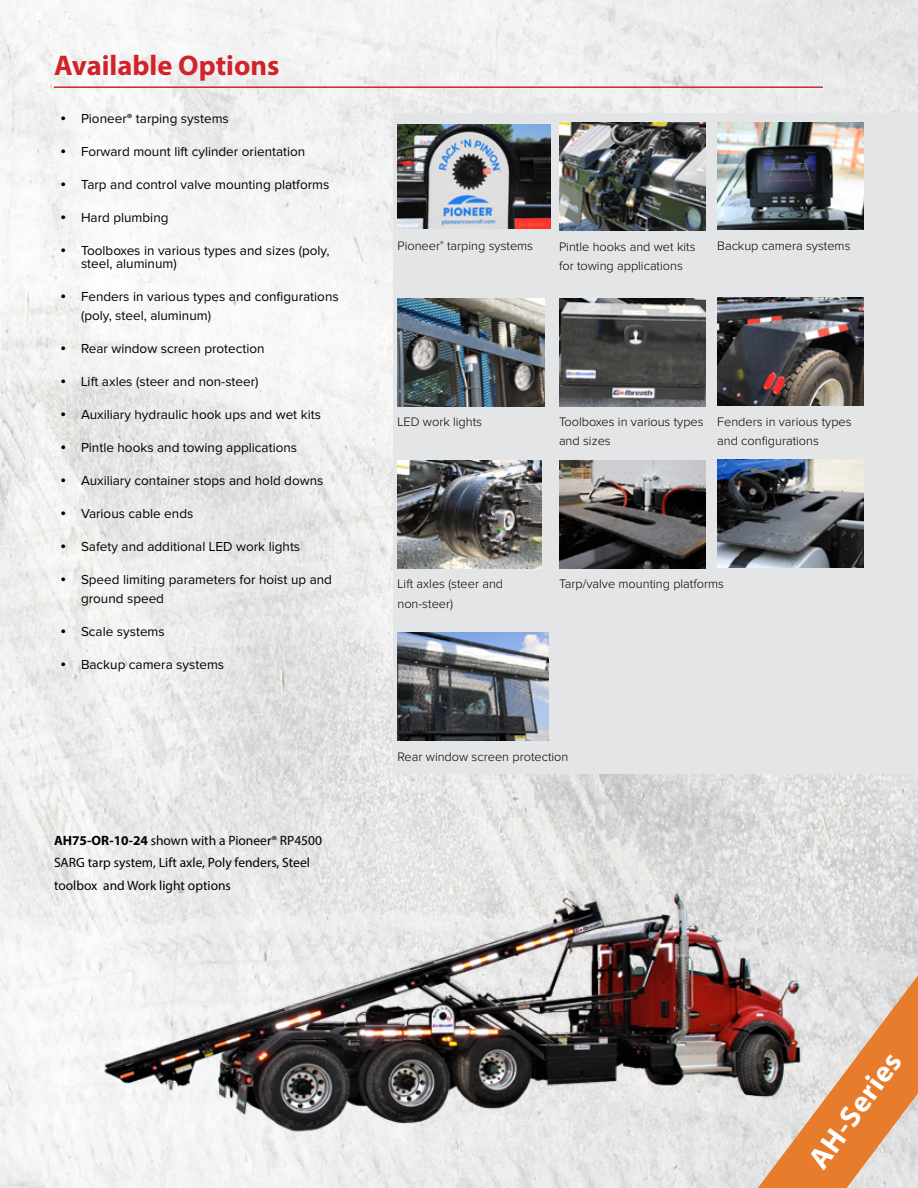
<style>
.page{position:relative;width:918px;height:1188px;background:#fff}
.page>*{position:absolute;margin:0;border:0;box-sizing:border-box;transform-origin:0 0}
.t1{font:700 30px "Myriad Pro";color:#fff}
.t2{font:700 28.5px "Myriad Pro";color:#d2232a}
.t3{font:13.5px/19.2px "Proxima Nova";color:#000}
.t4{font:13.5px/22.5px "Myriad Pro";color:#000}
.t5{font:300 12.75px/19.4px "Proxima Nova";color:#000}
.s1{font-family:"Myriad Pro";font-size:18px}
.s2{font-family:"Myriad Pro"}
.s3{font-weight:700}
</style>
<div class="page">
<img style="left:0;top:0;width:918px;height:1188px">
<hr style="left:54px;top:86px;width:769px;height:2px;background:#d2232a">
<div style="left:393px;top:113px;width:525px;height:661px;background:#e4e5e6"></div>
<img style="left:397px;top:299px;width:147px;height:108px">
<img style="left:397px;top:460px;width:144px;height:108px">
<img style="left:717px;top:122px;width:147px;height:108px">
<img style="left:559px;top:299px;width:147px;height:108px">
<img style="left:397px;top:633px;width:152px;height:108px">
<img style="left:559px;top:461px;width:147px;height:108px">
<img style="left:397px;top:125px;width:154px;height:103px">
<img style="left:559px;top:122px;width:147px;height:108px">
<img style="left:717px;top:298px;width:147px;height:108px">
<img style="left:717px;top:459px;width:147px;height:108px">
<img style="left:83px;top:751px;width:767px;height:383px">
<svg style="left:758px;top:975px;width:160px;height:213px;background:#d4a787"></svg>
<h2 class="t2" style="left:54px;top:47px;width:227px">Available Options</h2>
<p class="t3" style="left:61px;top:109px;width:170px"><span class="s1">•</span> Pioneer<span class="s2">®</span> tarping systems</p>
<p class="t3" style="left:61px;top:142px;width:246px"><span class="s1">•</span> Forward mount lift cylinder orientation</p>
<p class="t3" style="left:61px;top:175px;width:270px"><span class="s1">•</span> Tarp and control valve mounting platforms</p>
<p class="t3" style="left:61px;top:208px;width:109px"><span class="s1">•</span> Hard plumbing</p>
<p class="t3" style="left:81px;top:245px;width:250px;line-height:13px;text-indent:-20px"><span class="s1">•</span> Toolboxes in various types and sizes (poly, steel, aluminum)</p>
<p class="t3" style="left:81px;top:288px;width:259px;text-indent:-20px"><span class="s1">•</span> Fenders in various types and configurations (poly, steel, aluminum)</p>
<p class="t3" style="left:61px;top:340px;width:205px"><span class="s1">•</span> Rear window screen protection</p>
<p class="t3" style="left:61px;top:373px;width:199px"><span class="s1">•</span> Lift axles (steer and non-steer)</p>
<p class="t3" style="left:61px;top:406px;width:262px"><span class="s1">•</span> Auxiliary hydraulic hook ups and wet kits</p>
<p class="t3" style="left:61px;top:439px;width:238px"><span class="s1">•</span> Pintle hooks and towing applications</p>
<p class="t3" style="left:61px;top:472px;width:264px"><span class="s1">•</span> Auxiliary container stops and hold downs</p>
<p class="t3" style="left:61px;top:505px;width:134px"><span class="s1">•</span> Various cable ends</p>
<p class="t3" style="left:61px;top:538px;width:241px"><span class="s1">•</span> Safety and additional LED work lights</p>
<p class="t3" style="left:81px;top:571px;width:253px;text-indent:-20px"><span class="s1">•</span> Speed limiting parameters for hoist up and ground speed</p>
<p class="t3" style="left:61px;top:623px;width:106px"><span class="s1">•</span> Scale systems</p>
<p class="t3" style="left:61px;top:656px;width:165px"><span class="s1">•</span> Backup camera systems</p>
<p class="t4" style="left:54px;top:829px;width:270px"><span class="s3">AH75-OR-10-24</span> shown with a Pioneer® RP4500<br>SARG tarp system, Lift axle, Poly fenders, Steel toolbox and Work light options</p>
<p class="t5" style="left:397px;top:237px;width:137px">Pioneer<sup>®</sup> tarping systems</p>
<p class="t5" style="left:559px;top:238px;width:138px">Pintle hooks and wet kits</p>
<p class="t5" style="left:717px;top:237px;width:135px">Backup camera systems</p>
<p class="t5" style="left:559px;top:256px;width:125px">for towing applications</p>
<p class="t5" style="left:397px;top:412px;width:86px">LED work lights</p>
<p class="t5" style="left:397px;top:575px;width:107px">Lift axles (steer and non-steer)</p>
<p class="t5" style="left:559px;top:412px;width:146px">Toolboxes in various types and sizes</p>
<p class="t5" style="left:717px;top:412px;width:136px">Fenders in various types and configurations</p>
<p class="t5" style="left:559px;top:575px;width:167px">Tarp/valve mounting platforms</p>
<p class="t5" style="left:397px;top:748px;width:173px">Rear window screen protection</p>
<h1 class="t1" style="left:799px;top:1154px;width:137px;rotate:-54deg">AH-Series</h1>
</div>
